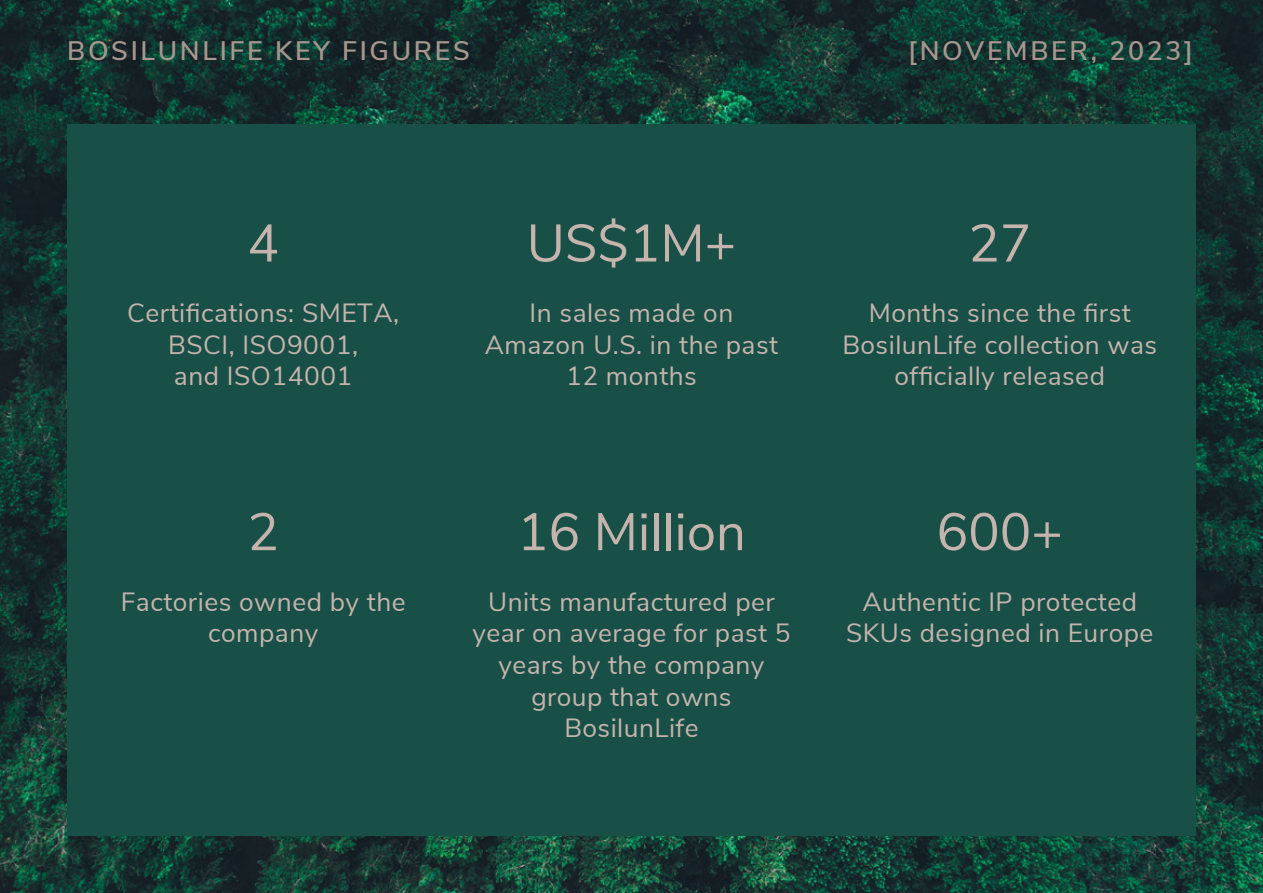
<style>
.page{position:relative;width:1263px;height:893px;background:#fff}
.page>*{position:absolute;margin:0;border:0;box-sizing:border-box;transform-origin:0 0}
.t1{font:52.65px "Nunito Sans";color:#c4b4ad}
.t2{font:600 26.7px "Nunito Sans";letter-spacing:.1em;color:#a79790}
.t3{font:26.25px/31.5px "Nunito Sans";letter-spacing:.02em;color:#c4b4ad;text-align:center}
</style>
<div class="page">
<img style="left:0;top:0;width:1263px;height:893px">
<div style="left:67px;top:124px;width:1129px;height:711px;background:#184f46"></div>
<p class="t2" style="left:67px;top:31px;width:404px">BOSILUNLIFE KEY FIGURES</p>
<p class="t2" style="left:908px;top:31px;width:286px">[NOVEMBER, 2023]</p>
<h1 class="t1" style="left:247px;top:205px;width:33px">4</h1>
<h1 class="t1" style="left:527px;top:205px;width:211px">US$1M+</h1>
<h1 class="t1" style="left:968px;top:205px;width:65px">27</h1>
<p class="t3" style="left:127px;top:296px;width:273px">Certifications: SMETA,<br>BSCI, ISO9001,<br>and ISO14001</p>
<p class="t3" style="left:842px;top:296px;width:316px">Months since the first<br>BosilunLife collection was officially released</p>
<p class="t3" style="left:485px;top:296px;width:295px">In sales made on<br>Amazon U.S. in the past<br>12 months</p>
<h1 class="t1" style="left:247px;top:493px;width:33px">2</h1>
<h1 class="t1" style="left:517px;top:493px;width:230px">16 Million</h1>
<h1 class="t1" style="left:937px;top:493px;width:128px">600+</h1>
<p class="t3" style="left:121px;top:584px;width:286px">Factories owned by the company</p>
<p class="t3" style="left:472px;top:584px;width:320px">Units manufactured per year on average for past 5 years by the company group that owns<br>BosilunLife</p>
<p class="t3" style="left:846px;top:584px;width:309px">Authentic IP protected<br>SKUs designed in Europe</p>
</div>
